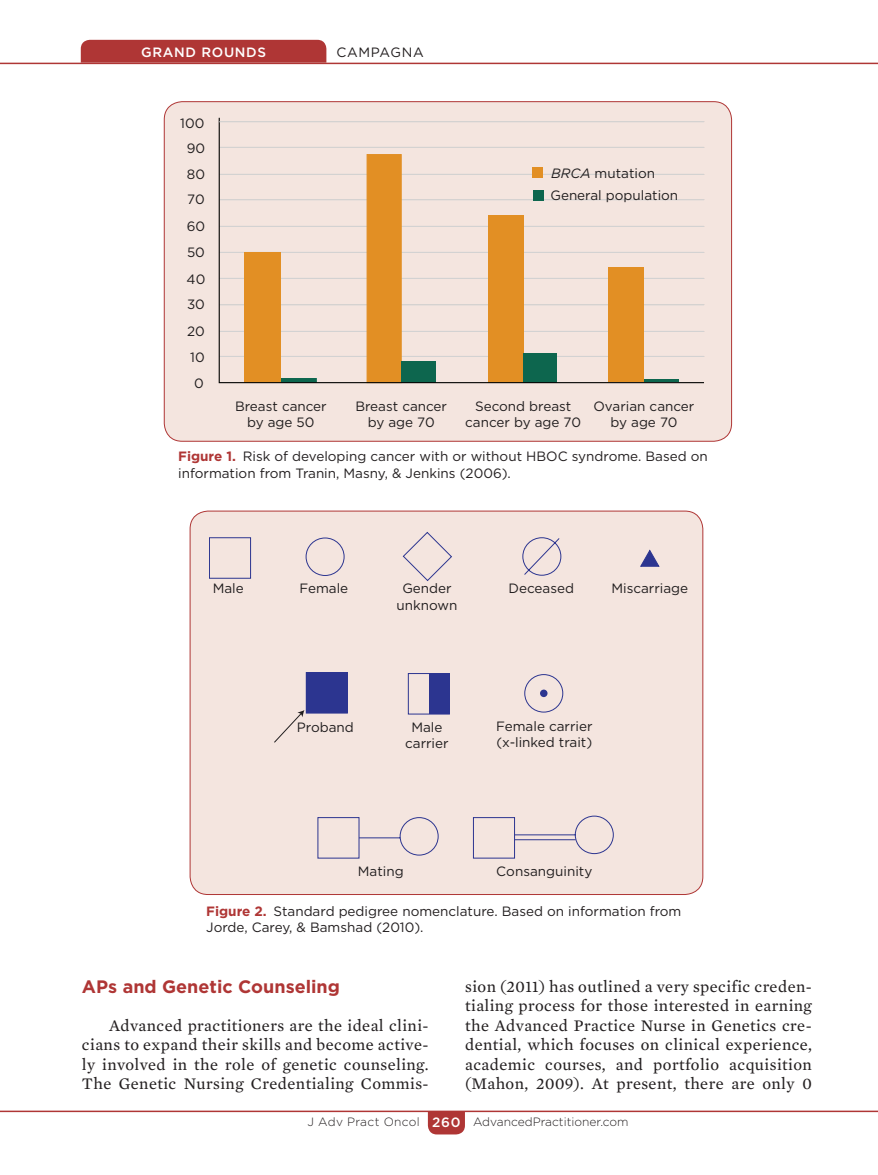
<style>
.page{position:relative;width:878px;height:1175px;background:#fff}
.page>*{position:absolute;margin:0;border:0;box-sizing:border-box;transform-origin:0 0}
.Subhead_1{font:700 18px "Gotham";color:#af3635}
.Body_txt{font:16.5px/19.5px "Mercury Text G2";letter-spacing:.025em;color:#231f20;text-align:justify}
.t1{font:13.5px/16.2px "Gotham";color:#201d1e;text-align:center}
.Figure_Title{font:13.5px/16.2px "Gotham";color:#231f20}
.t2{font:500 13.5px "Gotham";letter-spacing:.05em;color:#fff}
.Figure_Title-2{font:13.5px "Gotham";letter-spacing:.05em;color:#231f20}
.t3{font:300 12px "Gotham";color:#231f20}
.s1{font-style:italic}
.s2{font-weight:700;color:#af3635}
.s3{font-weight:500;font-size:13.5px;color:#fff}
</style>
<div class="page">
<svg style="left:428px;top:1112px;width:37px;height:22px"></svg>
<div style="left:81px;top:40px;width:245px;height:23px;background:#af3635"></div>
<hr style="left:0;top:63px;width:878px;height:1px;background:#af3635">
<hr style="left:0;top:1110px;width:878px;height:2px;background:#af3635">
<div style="left:164px;top:102px;width:567px;height:339px;background:#f4e5df;border-radius:18px"></div>
<svg style="left:218px;top:117px;width:486px;height:267px"></svg>
<hr style="left:219px;top:121px;width:485px;height:1px;background:#d2d3d3">
<div style="left:190px;top:511px;width:512px;height:383px;background:#f4e5df;border-radius:18px"></div>
<div style="left:209px;top:537px;width:42px;height:41px;border:1px solid #2c3590"></div>
<svg style="left:274px;top:532px;width:386px;height:327px"></svg>
<p class="t2" style="left:141px;top:43px;width:126px">GRAND ROUNDS</p>
<p class="Figure_Title-2" style="left:336px;top:43px;width:89px">CAMPAGNA</p>
<p class="t1" style="left:180px;top:114px;width:26px">100</p>
<p class="t1" style="left:187px;top:140px;width:20px">90</p>
<p class="t1" style="left:187px;top:165px;width:20px">80</p>
<p class="t1" style="left:187px;top:191px;width:19px">70</p>
<p class="t1" style="left:187px;top:218px;width:20px">60</p>
<p class="t1" style="left:187px;top:244px;width:19px">50</p>
<p class="t1" style="left:187px;top:270px;width:20px">40</p>
<p class="t1" style="left:187px;top:296px;width:19px">30</p>
<p class="t1" style="left:187px;top:323px;width:19px">20</p>
<p class="t1" style="left:190px;top:349px;width:16px">10</p>
<p class="t1" style="left:194px;top:375px;width:11px">0</p>
<p class="t1" style="left:551px;top:165px;width:106px"><span class="s1">BRCA</span> mutation</p>
<p class="t1" style="left:550px;top:187px;width:129px">General population</p>
<p class="t1" style="left:235px;top:398px;width:93px">Breast cancer by age 50</p>
<p class="t1" style="left:355px;top:398px;width:93px">Breast cancer by age 70</p>
<p class="t1" style="left:465px;top:398px;width:117px">Second breast cancer by age 70</p>
<p class="t1" style="left:593px;top:398px;width:102px">Ovarian cancer by age 70</p>
<p class="Figure_Title" style="left:178px;top:448px;width:531px"><span class="s2">Figure 1.</span> Risk of developing cancer with or without HBOC syndrome. Based on information from Tranin, Masny, &amp; Jenkins (2006).</p>
<p class="t1" style="left:213px;top:580px;width:33px">Male</p>
<p class="t1" style="left:299px;top:580px;width:50px">Female</p>
<p class="t1" style="left:508px;top:580px;width:67px">Deceased</p>
<p class="t1" style="left:611px;top:580px;width:78px">Miscarriage</p>
<p class="t1" style="left:396px;top:580px;width:62px">Gender unknown</p>
<p class="t1" style="left:297px;top:718px;width:58px">Proband</p>
<p class="t1" style="left:405px;top:718px;width:45px">Male carrier</p>
<p class="t1" style="left:496px;top:717px;width:98px;text-align:left">Female carrier (x-linked trait)</p>
<p class="t1" style="left:496px;top:863px;width:97px">Consanguinity</p>
<p class="Figure_Title" style="left:206px;top:903px;width:476px"><span class="s2">Figure 2.</span> Standard pedigree nomenclature. Based on information from<br>Jorde, Carey, &amp; Bamshad (2010).</p>
<p class="t1" style="left:358px;top:863px;width:47px">Mating</p>
<p class="Subhead_1" style="left:82px;top:974px;width:259px">APs and Genetic Counseling</p>
<p class="Body_txt" style="left:82px;top:1014px;width:348px;text-indent:27px">Advanced practitioners are the ideal clini&shy;cians to expand their skills and become active&shy;ly involved in the role of genetic counseling.<br>The Genetic Nursing Credentialing Commis-</p>
<p class="Body_txt" style="left:465px;top:975px;width:348px">sion (2011) has outlined a very specific creden&shy;tialing process for those interested in earning the Advanced Practice Nurse in Genetics cre&shy;dential, which focuses on clinical experience, academic courses, and portfolio acquisition (Mahon, 2009). At present, there are only 0</p>
<p class="t3" style="left:307px;top:1114px;width:322px">J Adv Pract Oncol <span class="s3">260</span> AdvancedPractitioner.com</p>
</div>
